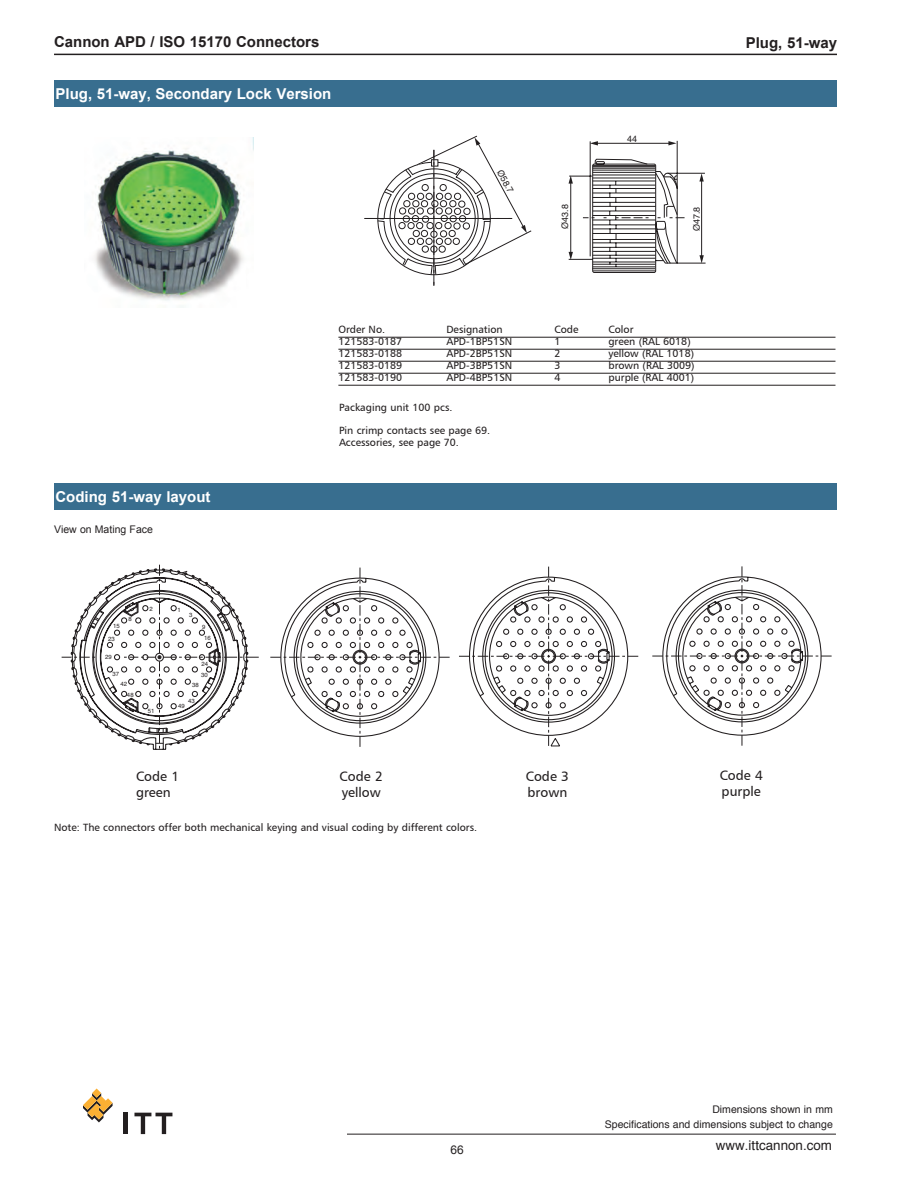
<style>
.page{position:relative;width:918px;height:1188px;background:#fff}
.page>*{position:absolute;margin:0;border:0;box-sizing:border-box;transform-origin:0 0}
.t1{font:700 15px "Arial";color:#fff}
.t2{font:700 15px "Arial";color:#231f20}
.t3{font:13.5px/16.2px "Humanist 777 BT Roman B";color:#231f20}
.t4{font:13.35px "Helvetica";color:#231f20}
.t5{font:12px "Arial";color:#231f20}
.t6{font:10.5px/12.6px "Humanist 777 BT Roman B";color:#231f20}
.t7{font:10.5px/14.9px "Helvetica";color:#231f20;text-align:right}
.t8{font:10.5px "Arial";color:#231f20}
.t9{font:9px "Helvetica";color:#231f20}
.t10{font:6px/11.9px "Helvetica";color:#231f20}
</style>
<div class="page">
<hr style="left:347px;top:1134px;width:489px;height:1px;background:#231f20">
<svg style="left:83px;top:1088px;width:30px;height:34px"></svg>
<hr style="left:124px;top:1113px;width:4px;height:21px;background:#231f20">
<svg style="left:134px;top:1113px;width:38px;height:21px"></svg>
<hr style="left:54px;top:54px;width:783px;height:1px;background:#231f20">
<img style="left:94px;top:137px;width:159px;height:164px">
<div style="left:54px;top:80px;width:783px;height:27px;background:#386e8f"></div>
<hr style="left:338px;top:337px;width:498px;height:1px;background:#231f20">
<hr style="left:338px;top:349px;width:498px;height:1px;background:#231f20">
<hr style="left:338px;top:361px;width:498px;height:1px;background:#231f20">
<hr style="left:338px;top:373px;width:498px;height:1px;background:#231f20">
<hr style="left:338px;top:385px;width:498px;height:1px;background:#231f20">
<div style="left:54px;top:483px;width:783px;height:27px;background:#386e8f"></div>
<hr style="left:701px;top:177px;width:1px;height:81px;background:#231f20">
<svg style="left:699px;top:173px;width:5px;height:9px"></svg>
<svg style="left:699px;top:255px;width:5px;height:8px"></svg>
<svg style="left:364px;top:135px;width:321px;height:151px"></svg>
<svg style="left:70px;top:565px;width:752px;height:185px"></svg>
<h1 class="t2" style="left:54px;top:32px;width:267px">Cannon APD / ISO 15170 Connectors</h1>
<h1 class="t2" style="left:746px;top:33px;width:93px">Plug, 51-way</h1>
<h1 class="t1" style="left:56px;top:84px;width:277px">Plug, 51-way, Secondary Lock Version</h1>
<p class="t9" style="left:505px;top:168px;width:26px;rotate:61deg">Ø58.7</p>
<p class="t9" style="left:627px;top:132px;width:12px">44</p>
<p class="t9" style="left:559px;top:229px;width:26px;rotate:-90deg">Ø43.8</p>
<p class="t9" style="left:691px;top:231px;width:26px;rotate:-90deg">Ø47.8</p>
<p class="t6" style="left:338px;top:323px;width:48px">Order No.</p>
<p class="t6" style="left:446px;top:323px;width:58px">Designation</p>
<p class="t6" style="left:554px;top:323px;width:26px">Code</p>
<p class="t6" style="left:608px;top:323px;width:27px">Color</p>
<p class="t6" style="left:338px;top:335px;width:65px">121583-0187</p>
<p class="t6" style="left:446px;top:335px;width:67px">APD-1BP51SN</p>
<p class="t6" style="left:554px;top:335px;width:8px">1</p>
<p class="t6" style="left:608px;top:335px;width:84px">green (RAL 6018)</p>
<p class="t6" style="left:338px;top:347px;width:65px">121583-0188</p>
<p class="t6" style="left:446px;top:347px;width:67px">APD-2BP51SN</p>
<p class="t6" style="left:554px;top:347px;width:8px">2</p>
<p class="t6" style="left:608px;top:347px;width:87px">yellow (RAL 1018)</p>
<p class="t6" style="left:338px;top:359px;width:65px">121583-0189</p>
<p class="t6" style="left:446px;top:359px;width:67px">APD-3BP51SN</p>
<p class="t6" style="left:554px;top:359px;width:8px">3</p>
<p class="t6" style="left:608px;top:359px;width:88px">brown (RAL 3009)</p>
<p class="t6" style="left:338px;top:371px;width:65px">121583-0190</p>
<p class="t6" style="left:446px;top:371px;width:67px">APD-4BP51SN</p>
<p class="t6" style="left:554px;top:371px;width:8px">4</p>
<p class="t6" style="left:608px;top:371px;width:87px">purple (RAL 4001)</p>
<p class="t6" style="left:339px;top:400px;width:115px">Packaging unit 100 pcs.</p>
<h1 class="t1" style="left:56px;top:486px;width:157px">Coding 51-way layout</h1>
<p class="t8" style="left:54px;top:522px;width:100px">View on Mating Face</p>
<p class="t10" style="left:128px;top:614px;width:5px">8</p>
<p class="t10" style="left:150px;top:603px;width:5px">2</p>
<p class="t10" style="left:177px;top:604px;width:5px">1</p>
<p class="t10" style="left:189px;top:609px;width:5px">3</p>
<p class="t10" style="left:108px;top:620px;width:13px;line-height:12.5px;text-indent:5px">15<br>23</p>
<p class="t10" style="left:105px;top:652px;width:8px">29</p>
<p class="t10" style="left:113px;top:669px;width:8px">37</p>
<p class="t10" style="left:204px;top:621px;width:8px;text-indent:-2px">9<br>16</p>
<p class="t10" style="left:201px;top:658px;width:9px;line-height:11.1px">24<br>30</p>
<p class="t10" style="left:127px;top:678px;width:8px;text-indent:-6px">42<br>48</p>
<p class="t10" style="left:148px;top:705px;width:8px">51</p>
<p class="t10" style="left:192px;top:679px;width:8px">38</p>
<p class="t10" style="left:188px;top:695px;width:8px">43</p>
<p class="t10" style="left:178px;top:701px;width:8px">49</p>
<p class="t6" style="left:339px;top:424px;width:153px">Pin crimp contacts see page 69.<br>Accessories, see page 70.</p>
<p class="t3" style="left:136px;top:768px;width:45px">Code 1 green</p>
<p class="t3" style="left:340px;top:768px;width:45px">Code 2 yellow</p>
<p class="t3" style="left:526px;top:768px;width:45px">Code 3 brown</p>
<p class="t3" style="left:720px;top:767px;width:45px">Code 4 purple</p>
<p class="t6" style="left:54px;top:821px;width:425px">Note: The connectors offer both mechanical keying and visual coding by different colors.</p>
<p class="t5" style="left:450px;top:1142px;width:15px">66</p>
<p class="t7" style="left:605px;top:1102px;width:229px">Dimensions shown in mm<br>Specifications and dimensions subject to change</p>
<p class="t4" style="left:716px;top:1135px;width:118px">www.ittcannon.com</p>
</div>
